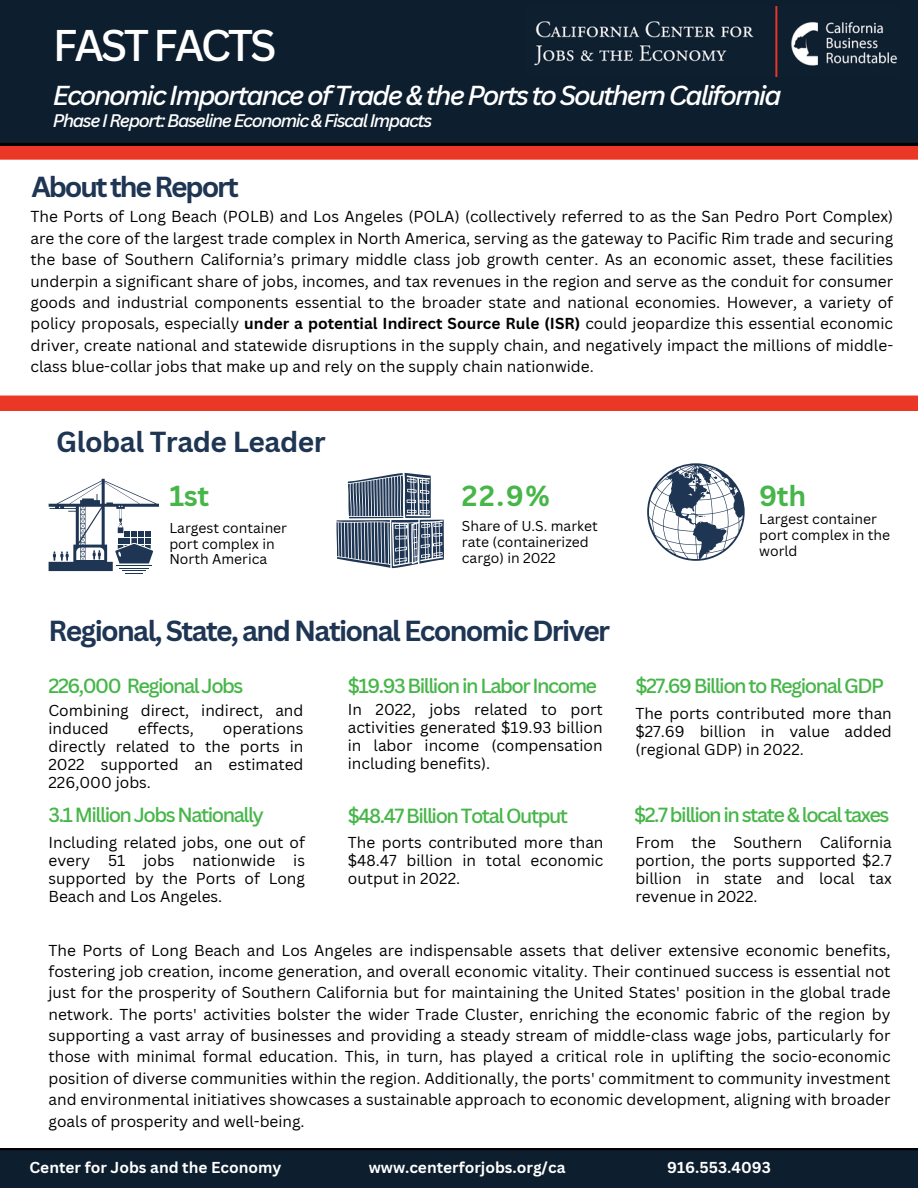
<style>
.page{position:relative;width:918px;height:1188px;background:#fff}
.page>*{position:absolute;margin:0;border:0;box-sizing:border-box;transform-origin:0 0}
.t1{font:500 43.2px "Canva Sans";letter-spacing:-.075em;color:#fff}
.t2{font:700 28.2px "Canva Sans";letter-spacing:-.06em;color:#1e3553}
.t3{font:700 28.2px "Canva Sans";letter-spacing:-.02em;color:#1e3553}
.t4{font:700 28.2px "Canva Sans";letter-spacing:-.01em;color:#47b649}
.t5{font:italic 500 26.7px "Canva Sans";letter-spacing:-.075em;color:#fff}
.t6{font:500 19.95px "Canva Sans";letter-spacing:-.075em;color:#47b649}
.t7{font:italic 500 17.7px "Canva Sans";letter-spacing:-.075em;color:#fff}
.t8{font:15.45px/18px "Canva Sans";color:#000001;text-align:justify}
.t9{font:700 15.45px "Canva Sans";color:#fff}
.t10{font:13.95px/15.8px "Canva Sans";color:#000001}
.s1{font-weight:700}
</style>
<div class="page">
<svg style="left:0;top:145px;width:918px;height:265px"></svg>
<div style="left:0;top:0;width:918px;height:145px;background:#0d1e2e"></div>
<svg style="left:49px;top:479px;width:110px;height:95px"></svg>
<svg style="left:336px;top:473px;width:108px;height:95px"></svg>
<svg style="left:647px;top:463px;width:98px;height:98px"></svg>
<svg style="left:0;top:1148px;width:918px;height:40px;background:#0c1c2b"></svg>
<img style="left:526px;top:7px;width:374px;height:69px">
<h1 class="t1" style="left:53px;top:15px;width:225px">FAST FACTS</h1>
<h3 class="t5" style="left:53px;top:77px;width:730px">Economic Importance of Trade &amp; the Ports to Southern California</h3>
<p class="t7" style="left:53px;top:108px;width:381px">Phase I Report: Baseline Economic &amp; Fiscal Impacts</p>
<h2 class="t2" style="left:31px;top:167px;width:209px">About the Report</h2>
<h5 class="t8" style="left:31px;top:206px;width:864px;line-height:21.3px">The Ports of Long Beach (POLB) and Los Angeles (POLA) (collectively referred to as the San Pedro Port Complex) are the core of the largest trade complex in North America, serving as the gateway to Pacific Rim trade and securing the base of Southern California’s primary middle class job growth center. As an economic asset, these facilities underpin a significant share of jobs, incomes, and tax revenues in the region and serve as the conduit for consumer goods and industrial components essential to the broader state and national economies. However, a variety of policy proposals, especially <span class="s1">under a potential Indirect Source Rule (ISR)</span> could jeopardize this essential economic driver, create national and statewide disruptions in the supply chain, and negatively impact the millions of middle&shy;class blue-collar jobs that make up and rely on the supply chain nationwide.</h5>
<p class="t3" style="left:56px;top:422px;width:271px">Global Trade Leader</p>
<h2 class="t4" style="left:169px;top:475px;width:41px">1st</h2>
<h2 class="t10" style="left:169px;top:520px;width:119px">Largest container port complex in<br>North America</h2>
<p class="t4" style="left:462px;top:475px;width:90px">22.9%</p>
<h2 class="t4" style="left:759px;top:475px;width:49px">9th</h2>
<p class="t10" style="left:759px;top:511px;width:133px">Largest container port complex in the world</p>
<p class="t10" style="left:462px;top:518px;width:137px">Share of U.S. market rate (containerized cargo) in 2022</p>
<h2 class="t2" style="left:49px;top:611px;width:563px">Regional, State, and National Economic Driver</h2>
<p class="t6" style="left:49px;top:672px;width:196px">226,000 Regional Jobs</p>
<p class="t8" style="left:49px;top:701px;width:256px">Combining direct, indirect, and induced</p>
<h2 class="t6" style="left:348px;top:672px;width:251px">$19.93 Billion in Labor Income</h2>
<p class="t8" style="left:348px;top:700px;width:256px">In 2022, jobs related to port activities generated $19.93 billion in labor income (compensation including benefits).</p>
<p class="t8" style="left:138px;top:719px;width:58px">effects,</p>
<p class="t8" style="left:49px;top:719px;width:256px;text-indent:174px">operations directly related to the ports in 2022 supported an estimated 226,000 jobs.</p>
<h5 class="t6" style="left:49px;top:801px;width:217px">3.1 Million Jobs Nationally</h5>
<p class="t8" style="left:49px;top:833px;width:258px">Including related jobs, one out of every 51 jobs nationwide is supported by the Ports of Long Beach and Los Angeles.</p>
<h5 class="t6" style="left:348px;top:802px;width:222px">$48.47 Billion Total Output</h5>
<h5 class="t8" style="left:348px;top:833px;width:257px">The ports contributed more than $48.47 billion in total economic output in 2022.</h5>
<p class="t6" style="left:635px;top:672px;width:250px">$27.69 Billion to Regional GDP</p>
<p class="t8" style="left:635px;top:704px;width:258px">The ports contributed more than $27.69 billion in value added (regional GDP) in 2022.</p>
<p class="t6" style="left:634px;top:801px;width:257px">$2.7 billion in state &amp; local taxes</p>
<p class="t8" style="left:635px;top:833px;width:258px">From the Southern California portion, the ports supported $2.7 billion in state and local tax revenue in 2022.</p>
<h5 class="t8" style="left:49px;top:939px;width:844px;line-height:21.3px">The Ports of Long Beach and Los Angeles are indispensable assets that deliver extensive economic benefits, fostering job creation, income generation, and overall economic vitality. Their continued success is essential not just for the prosperity of Southern California but for maintaining the United States' position in the global trade network. The ports' activities bolster the wider Trade Cluster, enriching the economic fabric of the region by supporting a vast array of businesses and providing a steady stream of middle-class wage jobs, particularly for those with minimal formal education. This, in turn, has played a critical role in uplifting the socio-economic position of diverse communities within the region. Additionally, the ports' commitment to community investment and environmental initiatives showcases a sustainable approach to economic development, aligning with broader goals of prosperity and well-being.</h5>
<h5 class="t9" style="left:30px;top:1156px;width:253px">Center for Jobs and the Economy</h5>
<h5 class="t9" style="left:369px;top:1156px;width:198px">www.centerforjobs.org/ca</h5>
<h5 class="t9" style="left:667px;top:1156px;width:105px">916.553.4093</h5>
</div>
